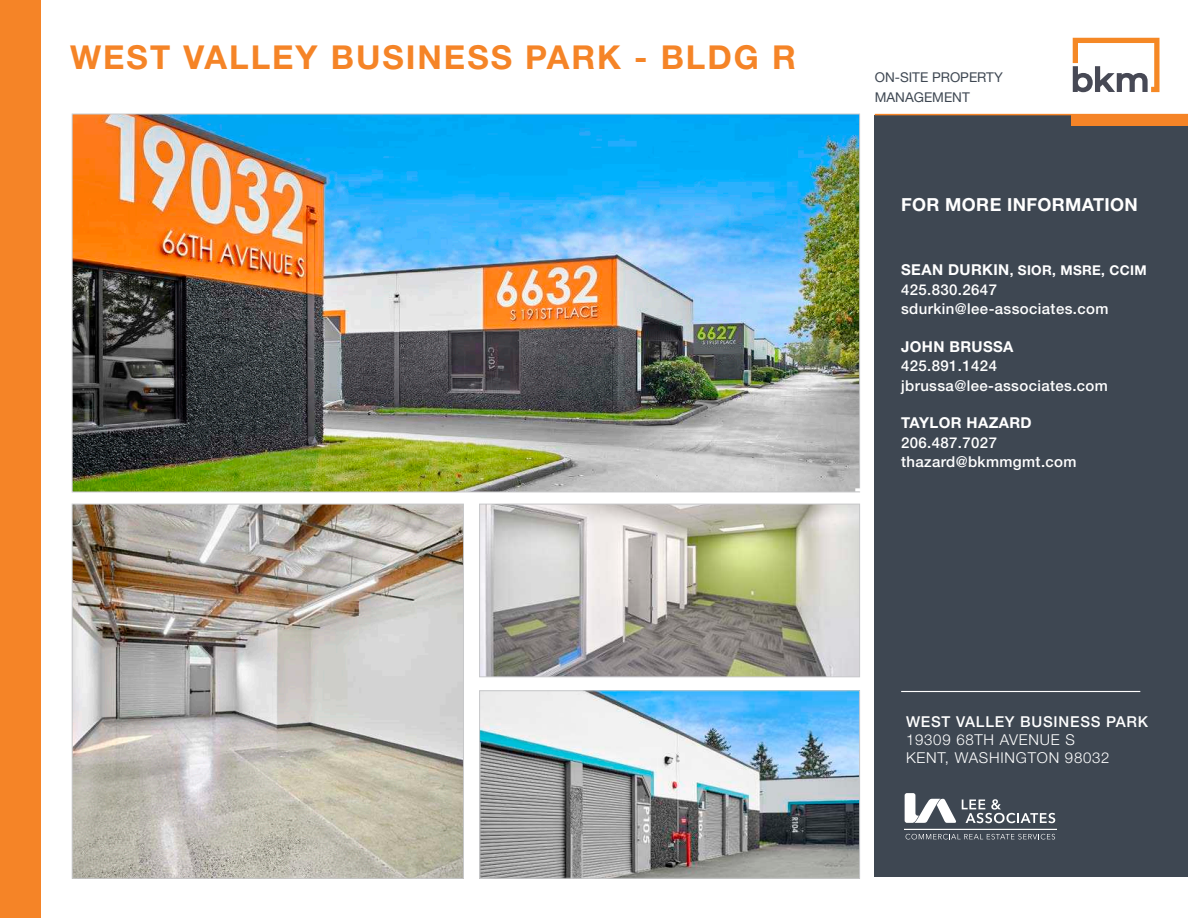
<style>
.page{position:relative;width:1188px;height:918px;background:#fff}
.page>*{position:absolute;margin:0;border:0;box-sizing:border-box;transform-origin:0 0}
.Cover_H1_Property_Name{font:700 33px "Helvetica Neue LT Std";letter-spacing:.06em;color:#f58427}
.Features{font:700 18px "Helvetica Neue LT Std";letter-spacing:.02em;color:#fff}
.Text_Left_bold_White{font:500 15px "Helvetica Neue LT Std";letter-spacing:.025em;color:#fff}
.H2_15_18_Grey_Center{font:300 15px "Helvetica Neue LT Std";letter-spacing:.05em;color:#fff}
.Text_Left_bold_White-2{font:700 15px "Helvetica Neue LT Std";letter-spacing:.025em;color:#fff}
.Heading{font:500 15px "Helvetica Neue LT Std";letter-spacing:.05em;color:#fff}
.Text_Left_bold_White-3{font:700 13.5px "Helvetica Neue LT Std";letter-spacing:.025em;color:#fff}
.H2_Features_15_18{font:13.5px/19.5px "Helvetica Neue LT Std";color:#3e4752}
.s1{font-size:15px}
</style>
<div class="page">
<img style="left:74px;top:506px;width:388px;height:370px">
<div style="left:72px;top:504px;width:392px;height:374px;border:1px solid #c7c8ca"></div>
<img style="left:481px;top:506px;width:377px;height:169px">
<div style="left:479px;top:504px;width:381px;height:173px;border:1px solid #c7c8ca"></div>
<img style="left:481px;top:693px;width:377px;height:183px">
<div style="left:479px;top:691px;width:381px;height:187px;border:1px solid #c7c8ca"></div>
<img style="left:74px;top:116px;width:784px;height:374px">
<hr style="left:855px;top:488px;width:333px;height:3px;background:#fff">
<div style="left:875px;top:115px;width:313px;height:761px;background:#3e4752"></div>
<div style="left:0;top:0;width:40px;height:918px;background:#f58427"></div>
<hr style="left:901px;top:691px;width:239px;height:1px;background:#fff">
<div style="left:1071px;top:115px;width:117px;height:11px;background:#f58427"></div>
<hr style="left:875px;top:114px;width:313px;height:1px;background:#f58427">
<svg style="left:1073px;top:38px;width:86px;height:54px"></svg>
<svg style="left:905px;top:793px;width:150px;height:30px"></svg>
<svg style="left:906px;top:834px;width:149px;height:5px"></svg>
<hr style="left:905px;top:829px;width:152px;height:1px;background:#fff">
<p class="Cover_H1_Property_Name" style="left:70px;top:37px;width:727px">WEST VALLEY BUSINESS PARK - BLDG R</p>
<p class="H2_Features_15_18" style="left:875px;top:68px;width:130px">ON-SITE PROPERTY<br>MANAGEMENT</p>
<p class="Features" style="left:901px;top:194px;width:238px">FOR MORE INFORMATION</p>
<p class="Text_Left_bold_White-3" style="left:901px;top:262px;width:247px"><span class="s1">SEAN DURKIN</span>, SIOR, MSRE, CCIM</p>
<p class="Text_Left_bold_White" style="left:901px;top:281px;width:97px">425.830.2647</p>
<p class="Text_Left_bold_White" style="left:901px;top:300px;width:209px">sdurkin@lee-associates.com</p>
<p class="Text_Left_bold_White-2" style="left:901px;top:337px;width:114px">JOHN BRUSSA</p>
<p class="Text_Left_bold_White" style="left:901px;top:357px;width:97px">425.891.1424</p>
<p class="Text_Left_bold_White" style="left:901px;top:377px;width:208px">jbrussa@lee-associates.com</p>
<p class="Text_Left_bold_White-2" style="left:901px;top:414px;width:132px">TAYLOR HAZARD</p>
<p class="Text_Left_bold_White" style="left:901px;top:434px;width:97px">206.487.7027</p>
<p class="Text_Left_bold_White" style="left:901px;top:453px;width:177px">thazard@bkmmgmt.com</p>
<p class="Heading" style="left:906px;top:713px;width:244px">WEST VALLEY BUSINESS PARK</p>
<p class="H2_15_18_Grey_Center" style="left:906px;top:730px;width:170px">19309 68TH AVENUE S</p>
<p class="H2_15_18_Grey_Center" style="left:906px;top:748px;width:205px">KENT, WASHINGTON 98032</p>
</div>
